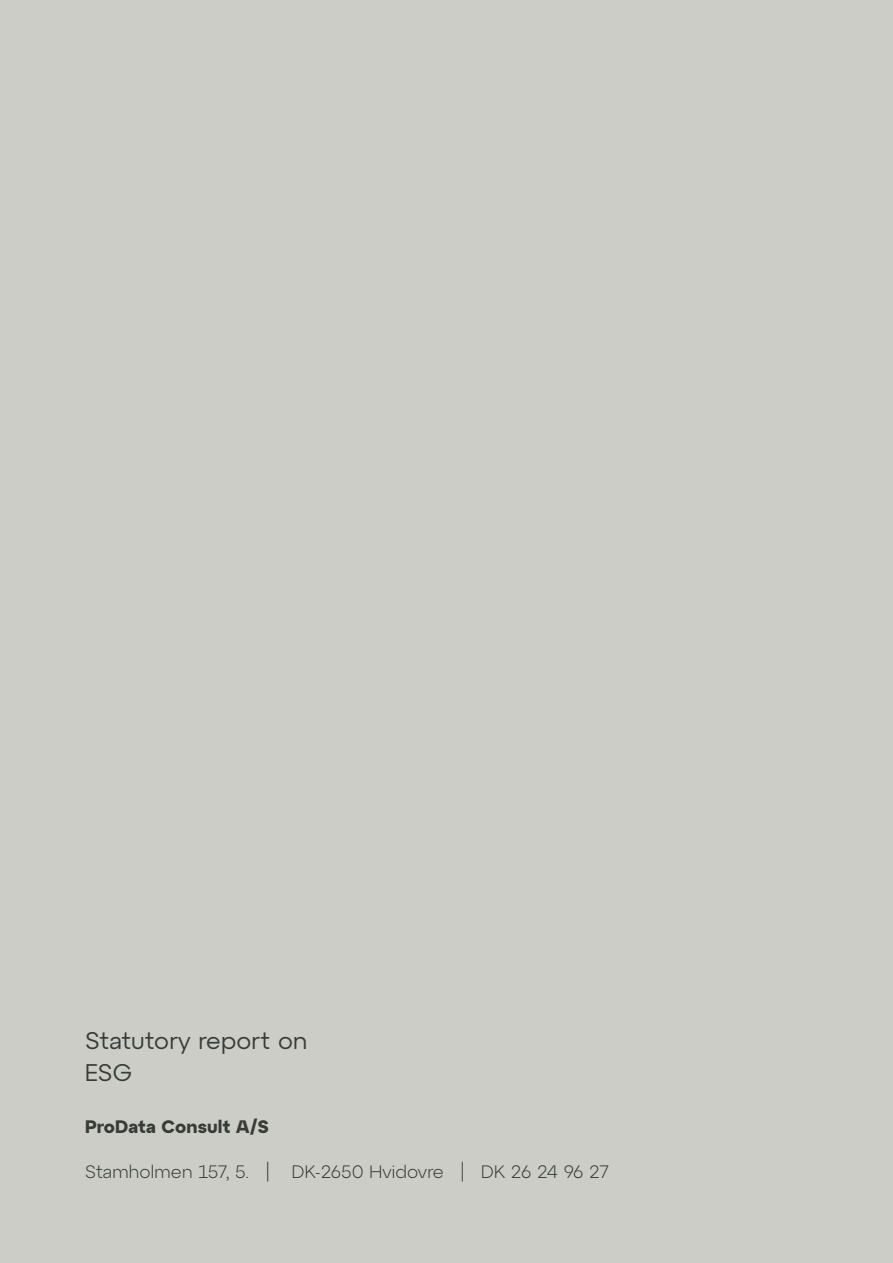
<style>
.page{position:relative;width:893px;height:1263px;background:#cdcdc8}
.page>*{position:absolute;margin:0;border:0;box-sizing:border-box;transform-origin:0 0}
.t1{font:24px/31.5px "Atyp Text";letter-spacing:.005em;color:#373c37}
.t2{font:300 18px "Atyp Display";letter-spacing:.01em;color:#373c37}
.t3{font:700 18px "Atyp Display";letter-spacing:.01em;color:#373c37}
</style>
<div class="page">
<h1 class="t1" style="left:85px;top:1024px;width:224px">Statutory report on<br>ESG</h1>
<p class="t3" style="left:85px;top:1112px;width:185px">ProData Consult A/S</p>
<p class="t2" style="left:85px;top:1158px;width:186px">Stamholmen 157, 5. |</p>
<p class="t2" style="left:292px;top:1158px;width:319px">DK-2650 Hvidovre | DK 26 24 96 27</p>
</div>
